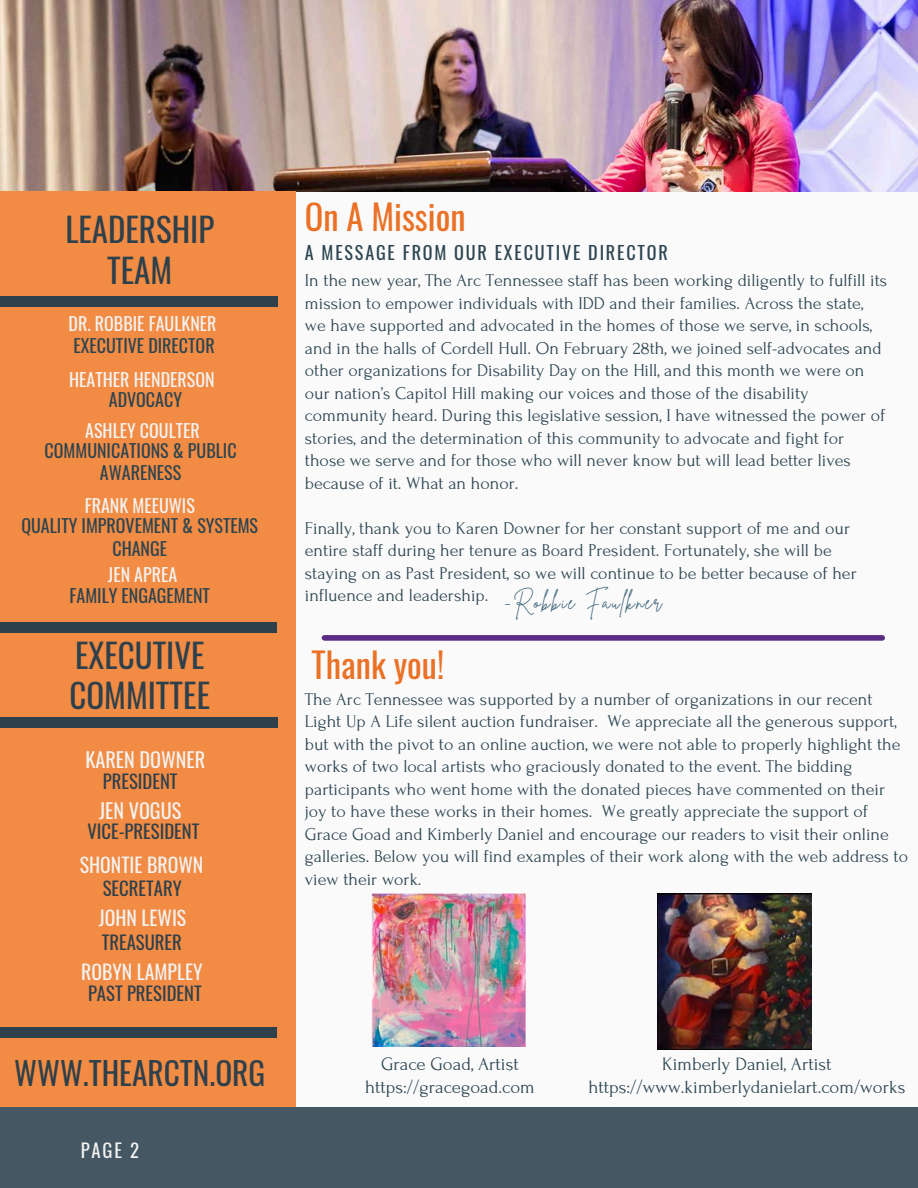
<style>
.page{position:relative;width:918px;height:1188px;background:#fafafa}
.page>*{position:absolute;margin:0;border:0;box-sizing:border-box;transform-origin:0 0}
.t1{font:34.5px "Oswald";color:#ea7125}
.t2{font:33px/40.5px "Oswald";color:#2e404b;text-align:center}
.t3{font:31.35px "Oswald";color:#2e404b}
.t4{font:20.25px "Oswald";color:#f2f3f2}
.t5{font:20.25px "Brittany Signature";letter-spacing:.1em;color:#44697d}
.t6{font:19.8px "Oswald";color:#f2f3f2}
.t7{font:18.75px/23.7px "Forum";color:#2c4450;text-align:center}
.t8{font:18.75px "Oswald";color:#2e404b}
.t9{font:18.75px "Oswald";color:#f2f3f2}
.t10{font:18.15px "Oswald";letter-spacing:.1em;color:#2c4450}
.t11{font:18px/22.5px "Forum";color:#2c4450}
.t12{font:18px/22.5px "Oswald";color:#2c4450;text-align:center}
.t13{font:18px "Oswald";color:#f2f3f2}
</style>
<div class="page">
<img style="left:0;top:0;width:918px;height:192px">
<div style="left:0;top:192px;width:295px;height:954px;background:#f28b43"></div>
<div style="left:0;top:1107px;width:918px;height:81px;background:#455763"></div>
<div style="left:0;top:623px;width:277px;height:10px;background:#2e404b"></div>
<div style="left:0;top:718px;width:278px;height:10px;background:#2e404b"></div>
<div style="left:0;top:296px;width:278px;height:10px;background:#2e404b"></div>
<div style="left:0;top:1028px;width:277px;height:10px;background:#2e404b"></div>
<div style="left:324px;top:635px;width:558px;height:6px;background:#5c2b84"></div>
<img style="left:371px;top:893px;width:154px;height:153px">
<img style="left:658px;top:893px;width:154px;height:157px">
<p class="t2" style="left:65px;top:208px;width:150px">LEADERSHIP<br>TEAM</p>
<h1 class="t13" style="left:69px;top:310px;width:150px">DR. ROBBIE FAULKNER</h1>
<h5 class="t12" style="left:74px;top:334px;width:143px">EXECUTIVE DIRECTOR</h5>
<h5 class="t12" style="left:109px;top:387px;width:75px">ADVOCACY</h5>
<h5 class="t13" style="left:85px;top:416px;width:116px">ASHLEY COULTER</h5>
<h5 class="t12" style="left:45px;top:439px;width:194px">COMMUNICATIONS &amp; PUBLIC<br>AWARENESS</h5>
<p class="t13" style="left:69px;top:365px;width:147px">HEATHER HENDERSON</p>
<h3 class="t13" style="left:85px;top:492px;width:112px">FRANK MEEUWIS</h3>
<h3 class="t12" style="left:21px;top:514px;width:238px">QUALITY IMPROVEMENT &amp; SYSTEMS<br>CHANGE</h3>
<h5 class="t13" style="left:108px;top:561px;width:71px">JEN APREA</h5>
<h5 class="t12" style="left:69px;top:583px;width:142px">FAMILY ENGAGEMENT</h5>
<h3 class="t2" style="left:69px;top:633px;width:142px;text-align:left">EXECUTIVE<br>COMMITTEE</h3>
<h1 class="t4" style="left:85px;top:744px;width:121px">KAREN DOWNER</h1>
<p class="t8" style="left:103px;top:767px;width:76px">PRESIDENT</p>
<h5 class="t4" style="left:99px;top:795px;width:84px">JEN VOGUS</h5>
<h2 class="t8" style="left:87px;top:817px;width:114px">VICE-PRESIDENT</h2>
<h3 class="t6" style="left:80px;top:849px;width:125px">SHONTIE BROWN</h3>
<h3 class="t8" style="left:103px;top:873px;width:80px">SECRETARY</h3>
<h3 class="t6" style="left:99px;top:902px;width:89px">JOHN LEWIS</h3>
<h3 class="t8" style="left:102px;top:928px;width:82px">TREASURER</h3>
<h3 class="t6" style="left:81px;top:956px;width:123px">ROBYN LAMPLEY</h3>
<h3 class="t8" style="left:88px;top:979px;width:115px">PAST PRESIDENT</h3>
<h3 class="t3" style="left:14px;top:1049px;width:253px">WWW.THEARCTN.ORG</h3>
<h5 class="t9" style="left:81px;top:1136px;width:60px">PAGE 2</h5>
<h5 class="t1" style="left:305px;top:190px;width:162px">On A Mission</h5>
<p class="t10" style="left:305px;top:239px;width:364px">A MESSAGE FROM OUR EXECUTIVE DIRECTOR</p>
<h5 class="t11" style="left:305px;top:269px;width:584px">In the new year, The Arc Tennessee staff has been working diligently to fulfill its mission to empower individuals with IDD and their families. Across the state, we have supported and advocated in the homes of those we serve, in schools, and in the halls of Cordell Hull. On February 28th, we joined self-advocates and other organizations for Disability Day on the Hill, and this month we were on our nation’s Capitol Hill making our voices and those of the disability community heard. During this legislative session, I have witnessed the power of stories, and the determination of this community to advocate and fight for those we serve and for those who will never know but will lead better lives because of it. What an honor.</h5>
<h5 class="t11" style="left:305px;top:517px;width:553px">Finally, thank you to Karen Downer for her constant support of me and our entire staff during her tenure as Board President. Fortunately, she will be staying on as Past President, so we will continue to be better because of her influence and leadership.</h5>
<p class="t5" style="left:504px;top:589px;width:159px">-Robbie Faulkner</p>
<p class="t1" style="left:312px;top:637px;width:134px">Thank you!</p>
<h4 class="t11" style="left:305px;top:688px;width:605px">The Arc Tennessee was supported by a number of organizations in our recent Light Up A Life silent auction fundraiser. We appreciate all the generous support, but with the pivot to an online auction, we were not able to properly highlight the works of two local artists who graciously donated to the event. The bidding participants who went home with the donated pieces have commented on their joy to have these works in their homes. We greatly appreciate the support of Grace Goad and Kimberly Daniel and encourage our readers to visit their online galleries. Below you will find examples of their work along with the web address to view their work.</h4>
<h2 class="t7" style="left:365px;top:1052px;width:171px">Grace Goad, Artist https://gracegoad.com</h2>
<p class="t7" style="left:588px;top:1052px;width:319px">Kimberly Daniel, Artist https://www.kimberlydanielart.com/works</p>
</div>
